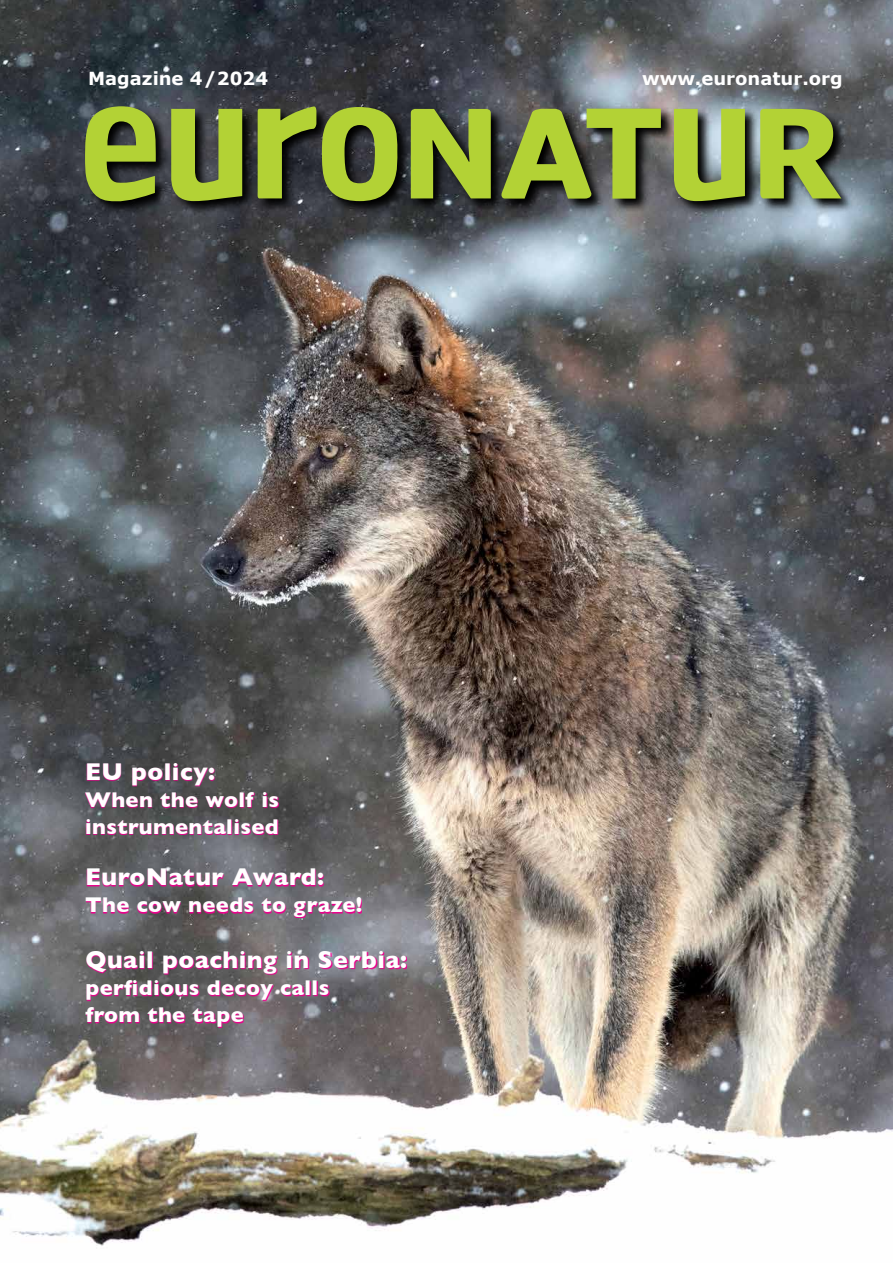
<style>
.page{position:relative;width:893px;height:1263px;background:#fff}
.page>*{position:absolute;margin:0;border:0;box-sizing:border-box;transform-origin:0 0}
.t1{font:700 24.75px "Gill Sans";letter-spacing:.02em;color:#fff}
.t2{font:700 21.75px/27px "Gill Sans";letter-spacing:.02em;color:#fff}
.t3{font:700 18px "Verdana";color:#fff}
</style>
<div class="page">
<img style="left:0;top:0;width:893px;height:1246px">
<svg style="left:83px;top:104px;width:772px;height:112px;background:#494d52"></svg>
<svg style="left:411px;top:109px;width:80px;height:89px;background:#8da534"></svg>
<svg style="left:85px;top:106px;width:71px;height:96px;background:#839934"></svg>
<svg style="left:322px;top:107px;width:78px;height:94px;background:#7d9131"></svg>
<svg style="left:501px;top:109px;width:160px;height:90px;background:#7d8d3d"></svg>
<svg style="left:258px;top:106px;width:58px;height:92px;background:#718231"></svg>
<svg style="left:171px;top:109px;width:71px;height:92px;background:#8fa537"></svg>
<svg style="left:760px;top:109px;width:81px;height:89px;background:#8ea53c"></svg>
<svg style="left:674px;top:109px;width:71px;height:92px;background:#a1ba4d"></svg>
<svg style="left:86px;top:764px;width:193px;height:71px;background:#793d61"></svg>
<svg style="left:86px;top:952px;width:321px;height:75px;background:#845170"></svg>
<svg style="left:86px;top:869px;width:276px;height:49px;background:#8c5077"></svg>
<p class="t3" style="left:88px;top:67px;width:181px">Magazine 4/2024</p>
<p class="t3" style="left:642px;top:67px;width:202px">www.euronatur.org</p>
<p class="t1" style="left:85px;top:752px;width:132px">EU policy:</p>
<p class="t2" style="left:85px;top:785px;width:196px">When the wolf is instrumentalised</p>
<p class="t1" style="left:85px;top:857px;width:240px">EuroNatur Award:</p>
<p class="t2" style="left:85px;top:891px;width:279px">The cow needs to graze!</p>
<p class="t1" style="left:85px;top:940px;width:323px">Quail poaching in Serbia:</p>
<p class="t2" style="left:85px;top:973px;width:245px">perfidious decoy calls from the tape</p>
</div>
